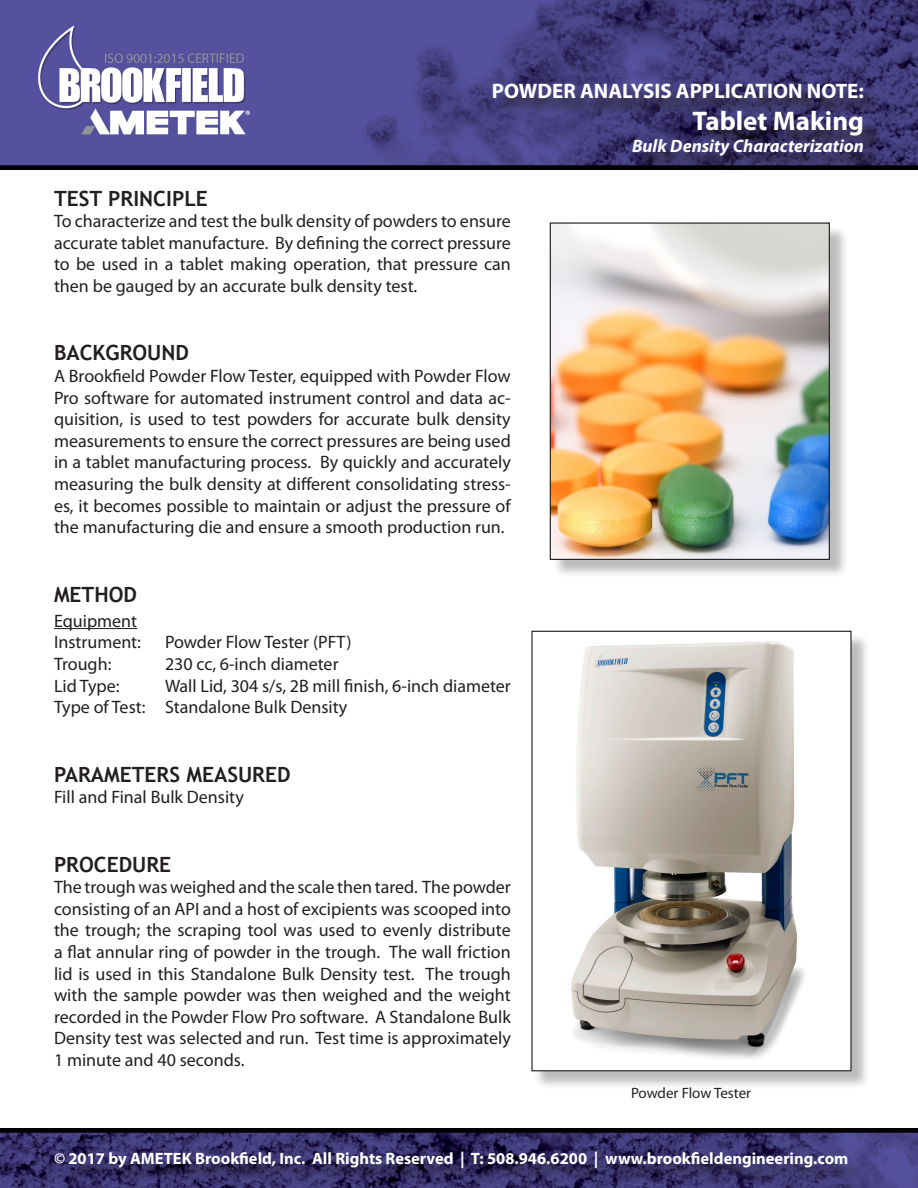
<style>
.page{position:relative;width:918px;height:1188px;background:#fff}
.page>*{position:absolute;margin:0;border:0;box-sizing:border-box;transform-origin:0 0}
.t1{font:700 27px "Myriad Pro";color:#fff}
.t2{font:700 21px "Trebuchet MS";color:#231f20}
.t3{font:700 21px "Myriad Pro";color:#fff}
.t4{font:18px/21.6px "Myriad Pro";color:#231f20;text-align:justify}
.t5{font:italic 700 18px "Myriad Pro";color:#fff}
.t6{font:700 16.5px "Myriad Pro";color:#fff}
.t7{font:15px "Myriad Pro";letter-spacing:-.005em;color:#231f20}
</style>
<div class="page">
<img style="left:0;top:1129px;width:918px;height:59px">
<div style="left:57px;top:1155px;width:809px;height:31px;background:#231f20;opacity:.5"></div>
<hr style="left:54px;top:628px;width:83px;height:1px;background:#231f20">
<img style="left:0;top:0;width:918px;height:170px">
<div style="left:496px;top:86px;width:386px;height:88px;background:#231f20;opacity:.75"></div>
<div style="left:534px;top:633px;width:336px;height:457px;background:#231f20;opacity:.3"></div>
<img style="left:534px;top:633px;width:316px;height:436px">
<div style="left:531px;top:631px;width:321px;height:440px;border:1px solid #231f20"></div>
<div style="left:552px;top:225px;width:296px;height:353px;background:#231f20;opacity:.3"></div>
<img style="left:552px;top:224px;width:276px;height:334px">
<div style="left:550px;top:222px;width:280px;height:338px;border:1px solid #231f20"></div>
<p class="t3" style="left:492px;top:77px;width:374px">POWDER ANALYSIS APPLICATION NOTE:</p>
<p class="t1" style="left:692px;top:104px;width:173px">Tablet Making</p>
<p class="t5" style="left:632px;top:134px;width:233px">Bulk Density Characterization</p>
<p class="t2" style="left:54px;top:185px;width:155px">TEST PRINCIPLE</p>
<p class="t4" style="left:54px;top:210px;width:458px">To characterize and test the bulk density of powders to ensure accurate tablet manufacture. By defining the correct pressure to be used in a tablet making operation, that pressure can then be gauged by an accurate bulk density test.</p>
<p class="t2" style="left:54px;top:340px;width:137px">BACKGROUND</p>
<p class="t4" style="left:54px;top:365px;width:458px">A Brookfield Powder Flow Tester, equipped with Powder Flow Pro software for automated instrument control and data ac&shy;quisition, is used to test powders for accurate bulk density measurements to ensure the correct pressures are being used in a tablet manufacturing process. By quickly and accurately measuring the bulk density at different consolidating stress&shy;es, it becomes possible to maintain or adjust the pressure of the manufacturing die and ensure a smooth production run.</p>
<p class="t2" style="left:54px;top:581px;width:85px">METHOD</p>
<p class="t4" style="left:54px;top:610px;width:85px">Equipment</p>
<p class="t4" style="left:54px;top:631px;width:88px">Instrument:</p>
<p class="t4" style="left:165px;top:631px;width:188px">Powder Flow Tester (PFT)</p>
<p class="t4" style="left:54px;top:653px;width:59px">Trough:</p>
<p class="t4" style="left:165px;top:653px;width:175px">230 cc, 6-inch diameter</p>
<p class="t4" style="left:54px;top:674px;width:67px">Lid Type:</p>
<p class="t4" style="left:165px;top:674px;width:347px">Wall Lid, 304 s/s, 2B mill finish, 6-inch diameter</p>
<p class="t4" style="left:54px;top:696px;width:295px">Type of Test: Standalone Bulk Density</p>
<p class="t2" style="left:54px;top:761px;width:238px">PARAMETERS MEASURED</p>
<p class="t4" style="left:54px;top:786px;width:191px">Fill and Final Bulk Density</p>
<p class="t2" style="left:54px;top:851px;width:119px">PROCEDURE</p>
<p class="t4" style="left:54px;top:876px;width:458px">The trough was weighed and the scale then tared. The powder consisting of an API and a host of excipients was scooped into the trough; the scraping tool was used to evenly distribute a flat annular ring of powder in the trough. The wall friction lid is used in this Standalone Bulk Density test. The trough with the sample powder was then weighed and the weight recorded in the Powder Flow Pro software. A Standalone Bulk Density test was selected and run. Test time is approximately 1 minute and 40 seconds.</p>
<p class="t7" style="left:631px;top:1083px;width:122px">Powder Flow Tester</p>
<p class="t6" style="left:54px;top:1148px;width:796px">© 2017 by AMETEK Brookfield, Inc. All Rights Reserved | T: 508.946.6200 | www.brookfieldengineering.com</p>
</div>
